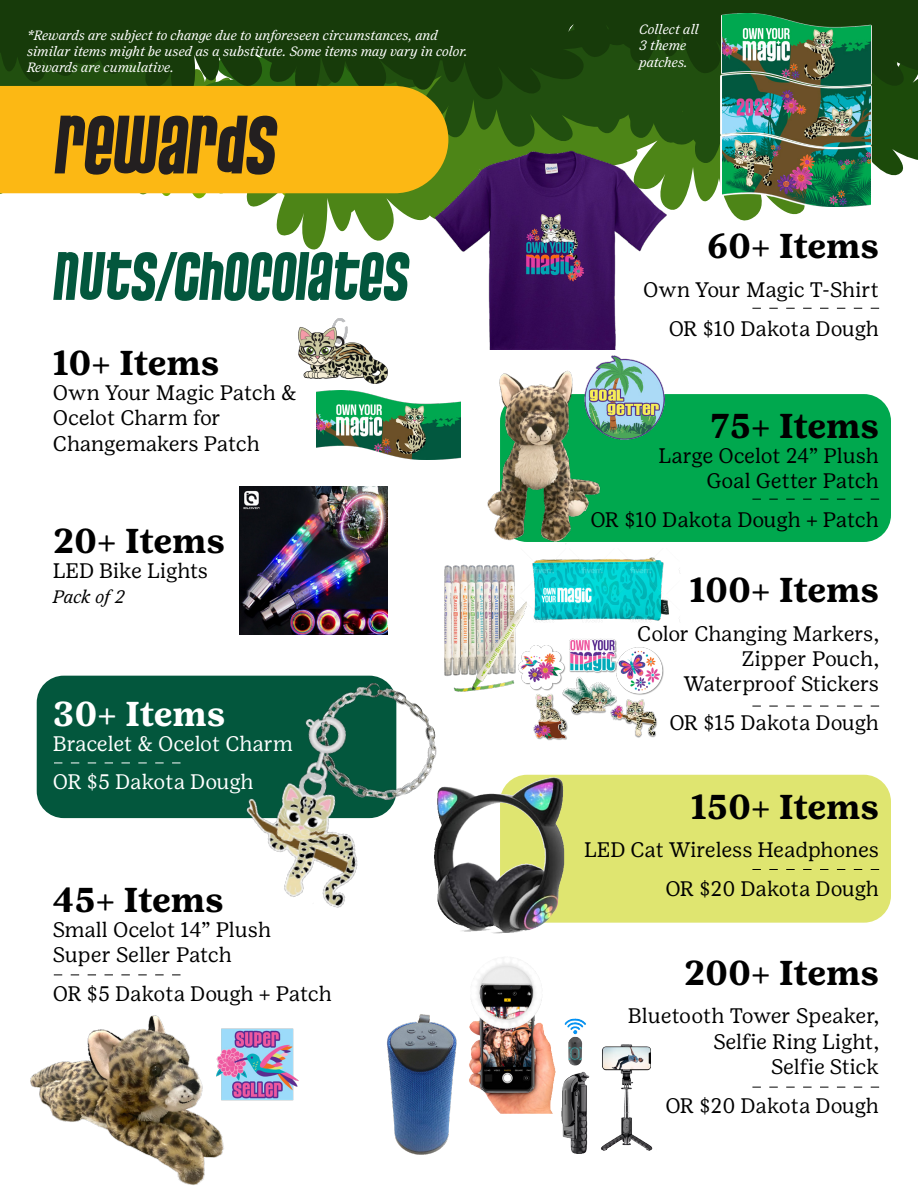
<style>
.page{position:relative;width:918px;height:1188px;background:#fff}
.page>*{position:absolute;margin:0;border:0;box-sizing:border-box;transform-origin:0 0}
.Page_titles{font:87px "Pussycat Sassy";color:#231f20}
.t1{font:72px "Pussycat Sassy";color:#03573d}
.t2{font:700 34.5px "Girl Scout Text";letter-spacing:-.01em;color:#000}
.t3{font:700 34.5px "Girl Scout Text";color:#fff}
.Paragraph_Style_2{font:21px/25.2px "Girl Scout Text";letter-spacing:-.005em;color:#000;text-align:right}
.Paragraph_Style_1{font:21px/25.2px "Girl Scout Text";letter-spacing:-.005em;color:#000}
.Paragraph_Style_1-2{font:21px "Girl Scout Text";letter-spacing:-.005em;color:#fff}
.Paragraph_Style_2-2{font:21px "Girl Scout Text";letter-spacing:-.005em;color:#fff}
.Paragraph_Style_1-3{font:italic 18px "Girl Scout Text";letter-spacing:-.01em;color:#000}
.t4{font:italic 13.5px/16.2px "Girl Scout Text";letter-spacing:-.01em;color:#fff}
</style>
<div class="page">
<svg style="left:276px;top:224px;width:118px;height:26px"></svg>
<svg style="left:0;top:0;width:918px;height:224px;background:#3e612d"></svg>
<div style="left:500px;top:775px;width:391px;height:148px;background:#dfe570;border-radius:27px"></div>
<div style="left:500px;top:394px;width:391px;height:148px;background:#00a84e;border-radius:27px"></div>
<svg style="left:752px;top:1087px;width:127px;height:1px"></svg>
<div style="left:37px;top:676px;width:359px;height:142px;background:#03573d;border-radius:27px"></div>
<svg style="left:752px;top:706px;width:127px;height:1px"></svg>
<img style="left:316px;top:390px;width:144px;height:70px">
<img style="left:299px;top:319px;width:88px;height:64px">
<img style="left:244px;top:1028px;width:55px;height:73px">
<img style="left:30px;top:1015px;width:214px;height:170px">
<img style="left:487px;top:370px;width:113px;height:174px">
<svg style="left:752px;top:499px;width:127px;height:1px"></svg>
<img style="left:239px;top:487px;width:148px;height:148px">
<img style="left:356px;top:683px;width:15px;height:8px">
<img style="left:206px;top:691px;width:203px;height:217px">
<img style="left:584px;top:356px;width:81px;height:84px">
<img style="left:444px;top:564px;width:76px;height:128px">
<svg style="left:54px;top:975px;width:127px;height:1px"></svg>
<img style="left:387px;top:1014px;width:70px;height:141px">
<svg style="left:752px;top:869px;width:127px;height:1px"></svg>
<img style="left:434px;top:777px;width:119px;height:145px">
<div style="left:0;top:86px;width:448px;height:107px;background:#fcb814"></div>
<img style="left:433px;top:143px;width:237px;height:207px">
<svg style="left:752px;top:308px;width:127px;height:1px"></svg>
<svg style="left:54px;top:763px;width:127px;height:1px"></svg>
<img style="left:520px;top:557px;width:160px;height:64px">
<img style="left:518px;top:634px;width:146px;height:107px">
<img style="left:469px;top:957px;width:86px;height:157px">
<img style="left:564px;top:1018px;width:66px;height:48px">
<svg style="left:721px;top:13px;width:150px;height:60px"></svg>
<img style="left:722px;top:14px;width:148px;height:59px">
<svg style="left:720px;top:73px;width:152px;height:61px"></svg>
<img style="left:722px;top:75px;width:148px;height:59px">
<svg style="left:720px;top:134px;width:152px;height:75px"></svg>
<img style="left:722px;top:135px;width:148px;height:72px">
<p class="t4" style="left:27px;top:27px;width:442px">*Rewards are subject to change due to unforeseen circumstances, and similar items might be used as a substitute. Some items may vary in color.</p>
<p class="t4" style="left:27px;top:59px;width:149px">Rewards are cumulative.</p>
<p class="Page_titles" style="left:54px;top:97px;width:223px">REWARDS</p>
<p class="t1" style="left:53px;top:237px;width:357px">NUTS/CHOCOLATES</p>
<p class="t2" style="left:53px;top:343px;width:168px">10+ Items</p>
<p class="Paragraph_Style_1" style="left:53px;top:380px;width:245px">Own Your Magic Patch &amp;</p>
<p class="Paragraph_Style_1" style="left:53px;top:406px;width:209px">Ocelot Charm for<br>Changemakers Patch</p>
<p class="t2" style="left:53px;top:520px;width:174px">20+ Items</p>
<p class="Paragraph_Style_1" style="left:53px;top:558px;width:157px">LED Bike Lights</p>
<p class="Paragraph_Style_1-3" style="left:53px;top:587px;width:73px">Pack of 2</p>
<p class="t3" style="left:53px;top:693px;width:174px">30+ Items</p>
<p class="Paragraph_Style_1-2" style="left:53px;top:732px;width:242px">Bracelet &amp; Ocelot Charm</p>
<p class="Paragraph_Style_2-2" style="left:53px;top:770px;width:202px">OR $5 Dakota Dough</p>
<p class="t2" style="left:53px;top:880px;width:172px">45+ Items</p>
<p class="Paragraph_Style_1" style="left:53px;top:917px;width:220px">Small Ocelot 14” Plush</p>
<p class="Paragraph_Style_1" style="left:53px;top:942px;width:181px">Super Seller Patch</p>
<p class="Paragraph_Style_2" style="left:53px;top:981px;width:281px">OR $5 Dakota Dough + Patch</p>
<p class="t4" style="left:639px;top:21px;width:61px">Collect all<br>3 theme patches.</p>
<p class="t2" style="left:707px;top:226px;width:174px">60+ Items</p>
<p class="Paragraph_Style_2" style="left:643px;top:277px;width:238px">Own Your Magic T-Shirt</p>
<p class="Paragraph_Style_2" style="left:669px;top:316px;width:212px">OR $10 Dakota Dough</p>
<p class="t2" style="left:710px;top:406px;width:170px">75+ Items</p>
<p class="Paragraph_Style_1" style="left:658px;top:443px;width:222px">Large Ocelot 24” Plush</p>
<p class="Paragraph_Style_1" style="left:707px;top:469px;width:174px">Goal Getter Patch</p>
<p class="Paragraph_Style_2" style="left:590px;top:507px;width:290px">OR $10 Dakota Dough + Patch</p>
<p class="t2" style="left:690px;top:570px;width:191px">100+ Items</p>
<p class="Paragraph_Style_2" style="left:637px;top:621px;width:243px">Color Changing Markers,<br>Zipper Pouch,<br>Waterproof Stickers</p>
<p class="Paragraph_Style_2" style="left:669px;top:710px;width:211px">OR $15 Dakota Dough</p>
<p class="t2" style="left:691px;top:786px;width:190px">150+ Items</p>
<p class="Paragraph_Style_2" style="left:584px;top:838px;width:296px">LED Cat Wireless Headphones</p>
<p class="Paragraph_Style_2" style="left:665px;top:876px;width:215px">OR $20 Dakota Dough</p>
<p class="t2" style="left:684px;top:952px;width:197px">200+ Items</p>
<p class="Paragraph_Style_2" style="left:628px;top:1004px;width:253px">Bluetooth Tower Speaker,<br>Selfie Ring Light,<br>Selfie Stick</p>
<p class="Paragraph_Style_2" style="left:665px;top:1093px;width:215px">OR $20 Dakota Dough</p>
</div>
